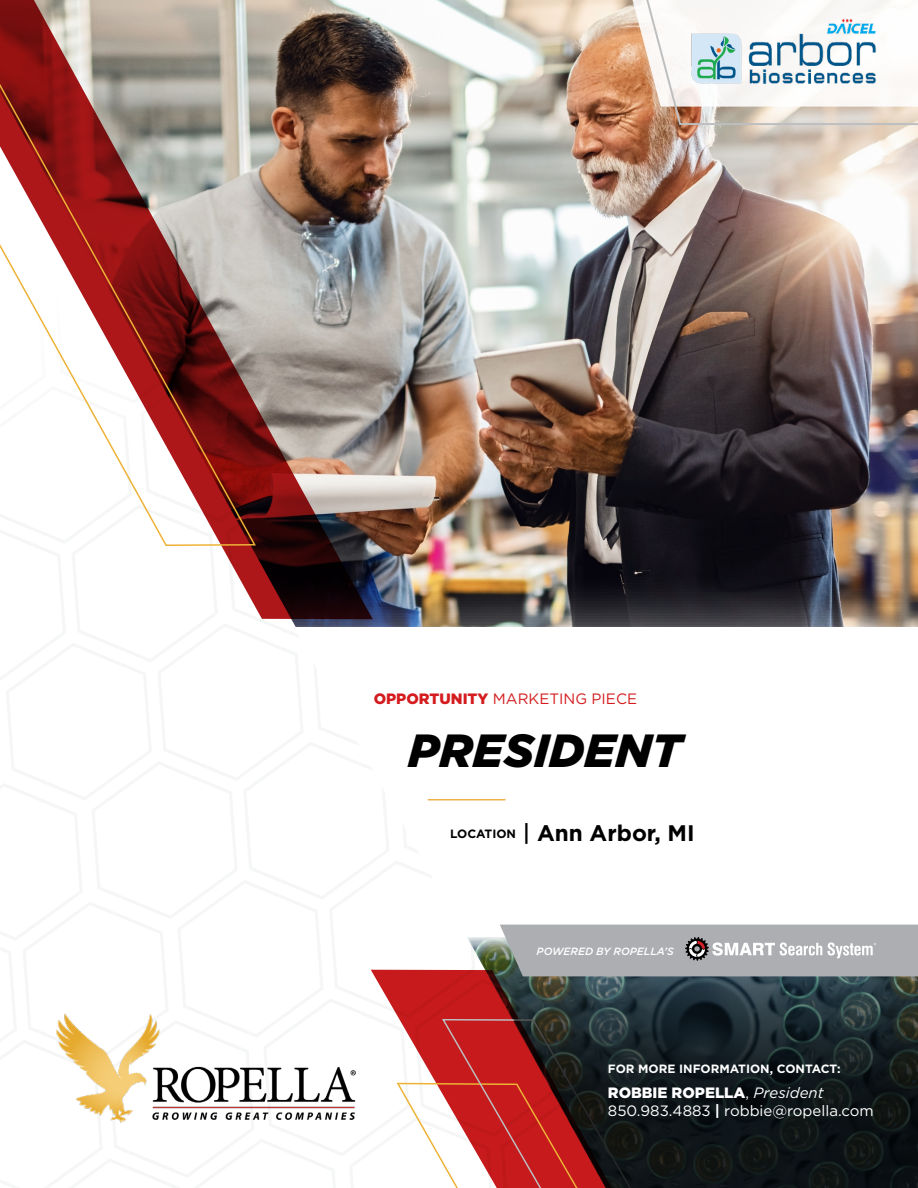
<style>
.page{position:relative;width:918px;height:1188px;background:#fff}
.page>*{position:absolute;margin:0;border:0;box-sizing:border-box;transform-origin:0 0}
.t1{font:italic 900 46.5px "Gotham";color:#000}
.t2{font:700 22.5px "Gotham";color:#000}
.t3{font:15px/18px "Gotham";color:#fff}
.t4{font:15px "Gotham";color:#d41c1f}
.t5{font:700 12px "Gotham";color:#fff}
.t6{font:italic 500 10.5px "Gotham";color:#fff}
.s1{font-weight:900}
.s2{font-size:12px}
.s3{font-weight:500}
.s4{font-style:italic}
.s5{font-weight:700}
</style>
<div class="page">
<img style="left:0;top:0;width:918px;height:1188px">
<img style="left:680px;top:16px;width:210px;height:68px">
<p class="t4" style="left:374px;top:689px;width:265px"><span class="s1">OPPORTUNITY</span> MARKETING PIECE</p>
<h1 class="t1" style="left:408px;top:718px;width:275px">PRESIDENT</h1>
<h2 class="t2" style="left:450px;top:818px;width:246px"><span class="s2">LOCATION</span> <span class="s3">|</span> Ann Arbor, MI</h2>
<p class="t6" style="left:537px;top:944px;width:139px">POWERED BY ROPELLA’S</p>
<p class="t5" style="left:608px;top:1061px;width:234px">FOR MORE INFORMATION, CONTACT:</p>
<p class="t3" style="left:608px;top:1083px;width:267px"><span class="s1">ROBBIE ROPELLA</span>, <span class="s4">President<br></span>850.983.4883 <span class="s5">|</span> robbie@ropella.com</p>
</div>
